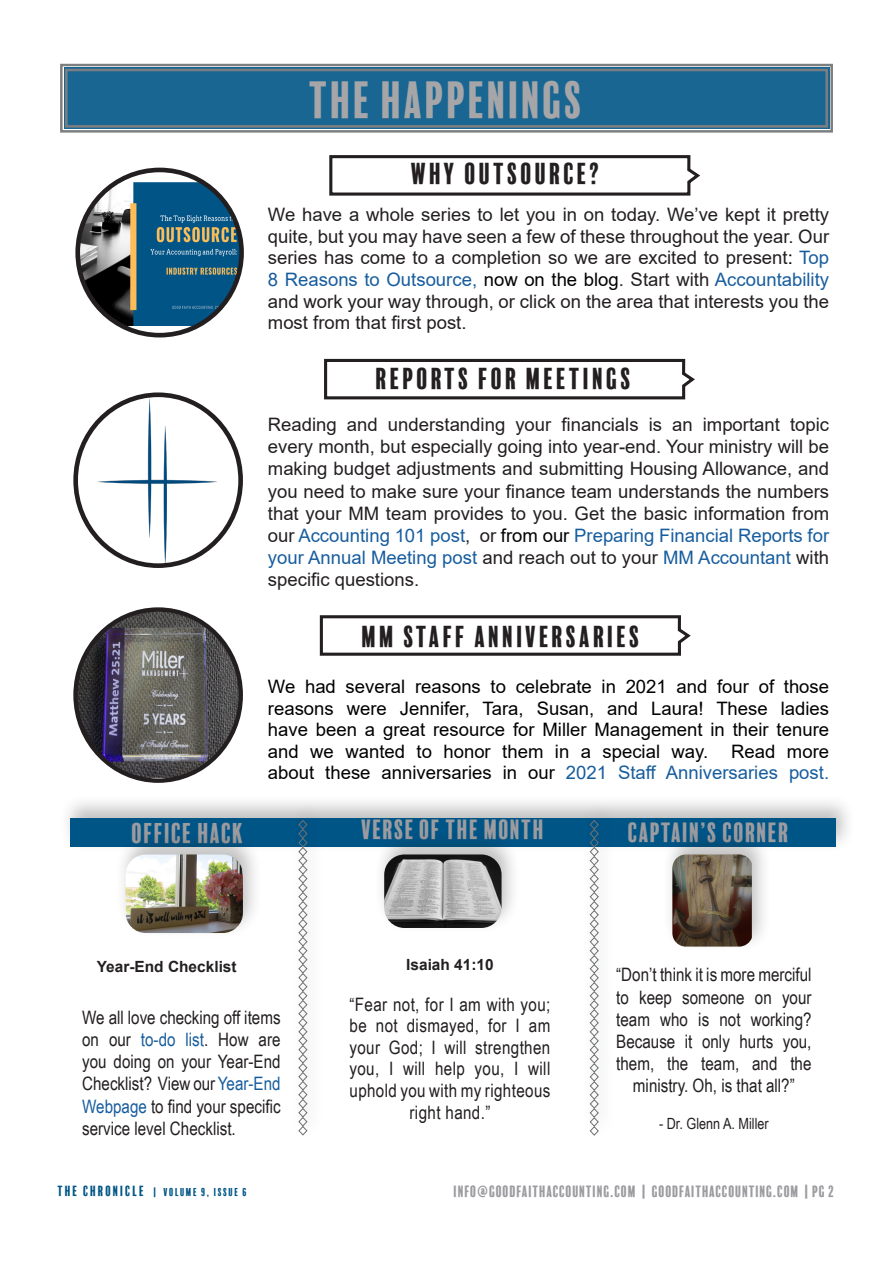
<style>
.page{position:relative;width:893px;height:1263px;background:#fff}
.page>*{position:absolute;margin:0;border:0;box-sizing:border-box;transform-origin:0 0}
.t1{font:48px "Balboa Plus Fill";color:#9c9ca0}
.Subheading{font:27.75px "Balboa Plus Fill";letter-spacing:.06em;color:#231f20}
.Images_Description{font:26.25px "Balboa Plus Fill";color:#9c9ca0}
.Images_Description-2{font:25.5px "Balboa Plus Fill";color:#9c9ca0}
.Smaller_Titles{font:25.5px "Balboa Plus Fill";color:#9c9ca0}
.Body_Text{font:18.45px/22.2px "Arial";color:#231f20;text-align:justify}
.Body_Text-2{font:18.45px/22.2px "Arial Narrow";color:#231f20;text-align:center}
.Body_Text-3{font:18.45px/21.6px "Arial";color:#000;text-align:justify}
.Body_Text-4{font:18.45px/21.6px "Arial Narrow";letter-spacing:.02em;color:#231f20;text-align:center}
.Body_Text-5{font:700 15.45px "Arial";color:#231f20}
.Body_Text-6{font:15.45px "Arial Narrow";color:#231f20}
.Body_Text-7{font:15px "Balboa Plus Fill";color:#9c9ca0}
.t2{font:10.5px "Balboa Plus Fill";letter-spacing:.1em;color:#005587}
.s1{color:#000}
.s2{color:#175d9e}
.s3{font-size:13.5px}
</style>
<div class="page">
<svg style="left:329px;top:155px;width:371px;height:41px"></svg>
<svg style="left:319px;top:615px;width:372px;height:41px"></svg>
<img style="left:80px;top:182px;width:161px;height:144px">
<div style="left:75px;top:168px;width:169px;height:169px;border:5px solid #231f20;border-radius:50%"></div>
<img style="left:77px;top:612px;width:164px;height:166px">
<div style="left:73px;top:607px;width:170px;height:176px;border:4px solid #231f20;border-radius:50%"></div>
<img style="left:77px;top:398px;width:164px;height:168px">
<div style="left:73px;top:392px;width:170px;height:176px;border:5px solid #231f20;border-radius:50%"></div>
<div style="left:59px;top:794px;width:796px;height:59px;background:#231f20;opacity:.28"></div>
<div style="left:70px;top:818px;width:765px;height:29px;background:#005587"></div>
<div style="left:661px;top:830px;width:110px;height:123px;background:#231f20;opacity:.28"></div>
<img style="left:672px;top:854px;width:79px;height:93px">
<div style="left:373px;top:830px;width:148px;height:104px;background:#231f20;opacity:.28"></div>
<img style="left:384px;top:854px;width:117px;height:74px">
<div style="left:115px;top:830px;width:148px;height:109px;background:#231f20;opacity:.28"></div>
<img style="left:126px;top:854px;width:117px;height:79px">
<div style="left:289px;top:798px;width:36px;height:341px;background:#231f20;opacity:.28"></div>
<svg style="left:298px;top:819px;width:10px;height:317px"></svg>
<div style="left:580px;top:798px;width:36px;height:342px;background:#231f20;opacity:.28"></div>
<svg style="left:589px;top:819px;width:10px;height:317px"></svg>
<svg style="left:60px;top:63px;width:773px;height:70px;background:#2d6f96"></svg>
<div style="left:65px;top:69px;width:762px;height:59px;border:2px solid #6d7172"></div>
<svg style="left:324px;top:358px;width:371px;height:42px"></svg>
<h1 class="t1" style="left:309px;top:73px;width:277px">THE HAPPENINGS</h1>
<p class="Subheading" style="left:410px;top:158px;width:191px">WHY OUTSOURCE?</p>
<p class="Body_Text" style="left:268px;top:204px;width:562px;line-height:21.6px">We have a whole series to let you in on today. We’ve kept it pretty quite, but you may have seen a few of these throughout the year. Our series has come to a completion so we are excited to present<span class="s1">:</span> <span class="s2">Top 8 Reasons to Outsource,</span> <span class="s1">now on the blog</span>. Start with <span class="s2">Accountability </span>and work your way through, or click on the area that interests you the most from that first post.</p>
<p class="Subheading" style="left:375px;top:363px;width:258px">REPORTS FOR MEETINGS</p>
<p class="Body_Text" style="left:268px;top:413px;width:562px">Reading and understanding your financials is an important topic every month, but especially going into year-end. Your ministry will be making budget adjustments and submitting Housing Allowance, and you need to make sure your finance team understands the numbers that your MM team provides to you. Get the basic information from our <span class="s2">Accounting 101 post</span>, or <span class="s1">from our</span> <span class="s2">Preparing Financial Reports for your Annual Meeting post</span> and reach out to your <span class="s2">MM Accountant</span> with specific questions.</p>
<p class="Subheading" style="left:361px;top:621px;width:281px">MM STAFF ANNIVERSARIES</p>
<p class="Body_Text-3" style="left:268px;top:676px;width:562px">We had several reasons to celebrate in 2021 and four of those reasons were Jennifer, Tara, Susan, and Laura! These ladies have been a great resource for Miller Management in their tenure and we wanted to honor them in a special way. Read more about these anniversaries in our <span class="s2">2021 Staff Anniversaries post.</span></p>
<p class="Images_Description-2" style="left:361px;top:815px;width:185px">VERSE OF THE MONTH</p>
<p class="Images_Description" style="left:131px;top:818px;width:114px">OFFICE HACK</p>
<p class="Smaller_Titles" style="left:628px;top:818px;width:163px">CAPTAIN’S CORNER</p>
<p class="Body_Text-5" style="left:97px;top:955px;width:141px">Year-End Checklist</p>
<p class="Body_Text-2" style="left:82px;top:1005px;width:200px;text-align:justify">We all love checking off items on our <span class="s2">to-do list</span>. How are you doing on your Year-End Checklist? View our <span class="s2">Year-End Webpage</span> to find your specific service level Checklist.</p>
<p class="Body_Text-5" style="left:406px;top:954px;width:89px">Isaiah 41:10</p>
<p class="Body_Text-4" style="left:349px;top:993px;width:202px">“Fear not, for I am with you; be not dismayed, for I am your God; I will strengthen you, I will help you, I will uphold you with my righteous right hand.”</p>
<p class="Body_Text-2" style="left:616px;top:963px;width:197px">“Don’t think it is more merciful to keep someone on your team who is not working?<br>Because it only hurts you, them, the team, and the ministry. Oh, is that all?”</p>
<p class="Body_Text-6" style="left:659px;top:1113px;width:111px">- Dr. Glenn A. Miller</p>
<p class="t2" style="left:57px;top:1186px;width:191px"><span class="s3">THE CHRONICLE</span> | VOLUME 9, ISSUE 6</p>
<p class="Body_Text-7" style="left:453px;top:1183px;width:382px">INFO@GOODFAITHACCOUNTING.COM | GOODFAITHACCOUNTING.COM | PG 2</p>
</div>
